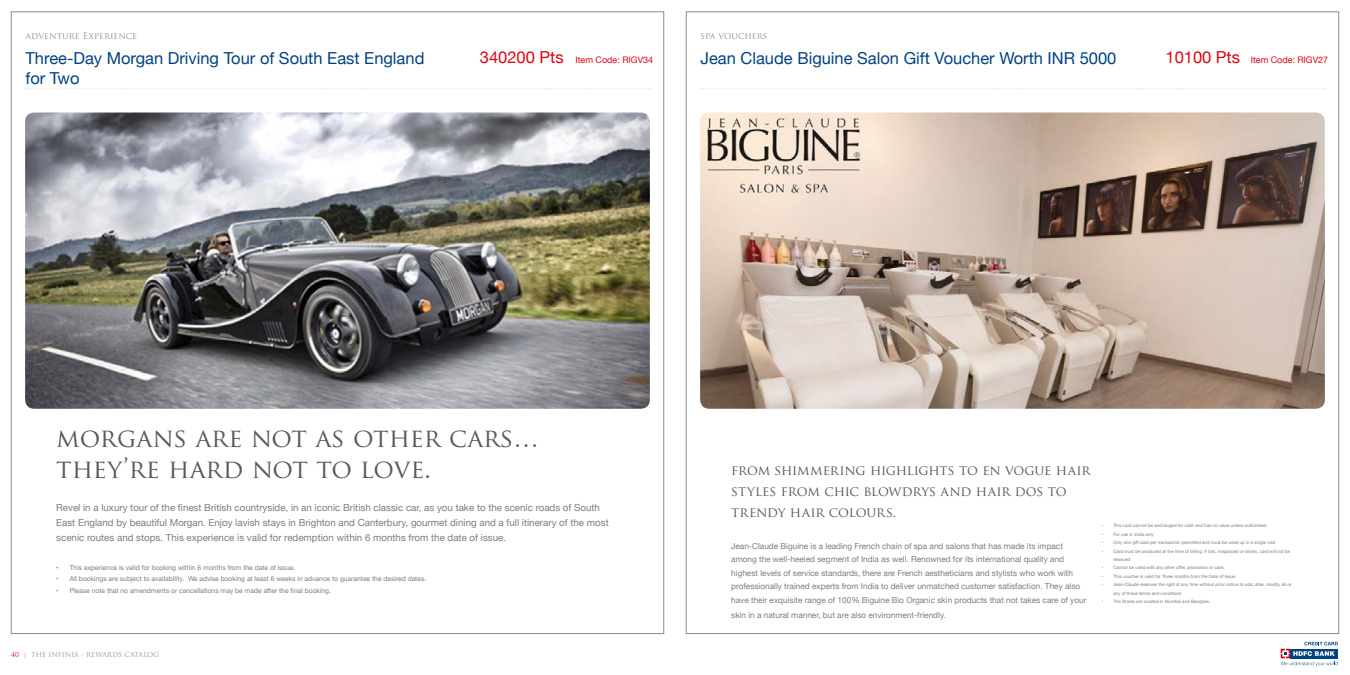
<style>
.page{position:relative;width:1350px;height:675px;background:#fff}
.page>*{position:absolute;margin:0;border:0;box-sizing:border-box;transform-origin:0 0}
.t1{font:25.5px/30.6px "Trajan Pro";color:#595959}
.t2{font:16.5px/19.8px "Helvetica Neue";color:#004282}
.t3{font:13.5px/21px "Trajan Pro";letter-spacing:-.01em;color:#595959}
.t4{font:9.75px/15px "Helvetica Neue";color:#7d7d7d}
.t5{font:9px "Helvetica Neue";color:#db0512}
.t6{font:9px "Trajan Pro";color:#969494}
.t7{font:8.25px/13.5px "Helvetica Neue";color:#7d7d7d}
.t8{font:6.75px "Helvetica Neue";color:#7d7d7d}
.t9{font:6.75px "Trajan Pro";color:#969494}
.t10{font:4.5px/8.4px "Helvetica Neue";color:#7d7d7d}
.s1{font-size:16.5px}
.s2{color:#db0512}
</style>
<div class="page">
<svg style="left:1281px;top:642px;width:57px;height:24px"></svg>
<svg style="left:26px;top:88px;width:624px;height:1px"></svg>
<svg style="left:701px;top:88px;width:624px;height:1px"></svg>
<img style="left:25px;top:112px;width:625px;height:297px">
<img style="left:700px;top:112px;width:625px;height:297px">
<h3 class="t6" style="left:26px;top:30px;width:113px">adventure Experience</h3>
<h2 class="t2" style="left:26px;top:49px;width:400px">Three-Day Morgan Driving Tour of South East England for Two</h2>
<h3 class="t5" style="left:480px;top:53px;width:175px"><span class="s1">340200 Pts</span> Item Code: RIGV34</h3>
<h3 class="t6" style="left:700px;top:30px;width:69px">spa vouchers</h3>
<h2 class="t2" style="left:700px;top:49px;width:417px">Jean Claude Biguine Salon Gift Voucher Worth INR 5000</h2>
<h3 class="t5" style="left:1166px;top:53px;width:164px"><span class="s1">10100 Pts</span> Item Code: RIGV27</h3>
<h1 class="t1" style="left:56px;top:423px;width:484px">morgans are not as other cars… they’re hard not to love.</h1>
<p class="t4" style="left:56px;top:500px;width:554px">Revel in a luxury tour of the finest British countryside, in an iconic British classic car, as you take to the scenic roads of South<br>East England by beautiful Morgan. Enjoy lavish stays in Brighton and Canterbury, gourmet dining and a full itinerary of the most scenic routes and stops. This experience is valid for redemption within 6 months from the date of issue.</p>
<h3 class="t8" style="left:56px;top:563px;width:241px">• This experience is valid for booking within 6 months from the date of issue.</h3>
<h3 class="t8" style="left:56px;top:574px;width:372px">• All bookings are subject to availability. We advise booking at least 6 weeks in advance to guarantee the desired dates.</h3>
<h3 class="t8" style="left:56px;top:585px;width:276px">• Please note that no amendments or cancellations may be made after the final booking.</h3>
<h3 class="t9" style="left:11px;top:650px;width:149px"><span class="s2">40</span> | The infinia - Rewards Catalog</h3>
<h3 class="t3" style="left:731px;top:460px;width:361px">from shimmering highlights to en vogue hair styles from chic blowdrys and hair dos to trendy hair colours.</h3>
<p class="t7" style="left:731px;top:539px;width:357px">Jean-Claude Biguine is a leading French chain of spa and salons that has made its impact among the well-heeled segment of India as well. Renowned for its international quality and highest levels of service standards, there are French aestheticians and stylists who work with professionally trained experts from India to deliver unmatched customer satisfaction. They also have their exquisite range of 100% Biguine Bio Organic skin products that not takes care of your</p>
<h3 class="t7" style="left:731px;top:608px;width:216px">skin in a natural manner, but are also environment-friendly.</h3>
<p class="t10" style="left:1102px;top:522px;width:167px">• This card cannot be exchanged for cash and has no value unless authorised.</p>
<p class="t10" style="left:1102px;top:530px;width:53px">• For use in India only</p>
<p class="t10" style="left:1102px;top:539px;width:175px">• Only one gift card per transaction permitted and must be used up in a single visit</p>
<p class="t10" style="left:1113px;top:547px;width:179px;text-indent:-12px">• Card must be produced at the time of billing. If lost, misplaced or stolen, card will not be reissued</p>
<p class="t10" style="left:1102px;top:564px;width:124px">• Cannot be used with any other offer, promotion or card.</p>
<p class="t10" style="left:1102px;top:572px;width:136px">• This voucher is valid for Three months from the Date of Issue.</p>
<p class="t10" style="left:1113px;top:581px;width:180px;text-indent:-12px">• Jean-Claude reserves the right at any time without prior notice to add, alter, modify, all or any of these terms and conditions</p>
<p class="t10" style="left:1102px;top:598px;width:110px">• The Stores are located in Mumbai and Banglore.</p>
</div>
